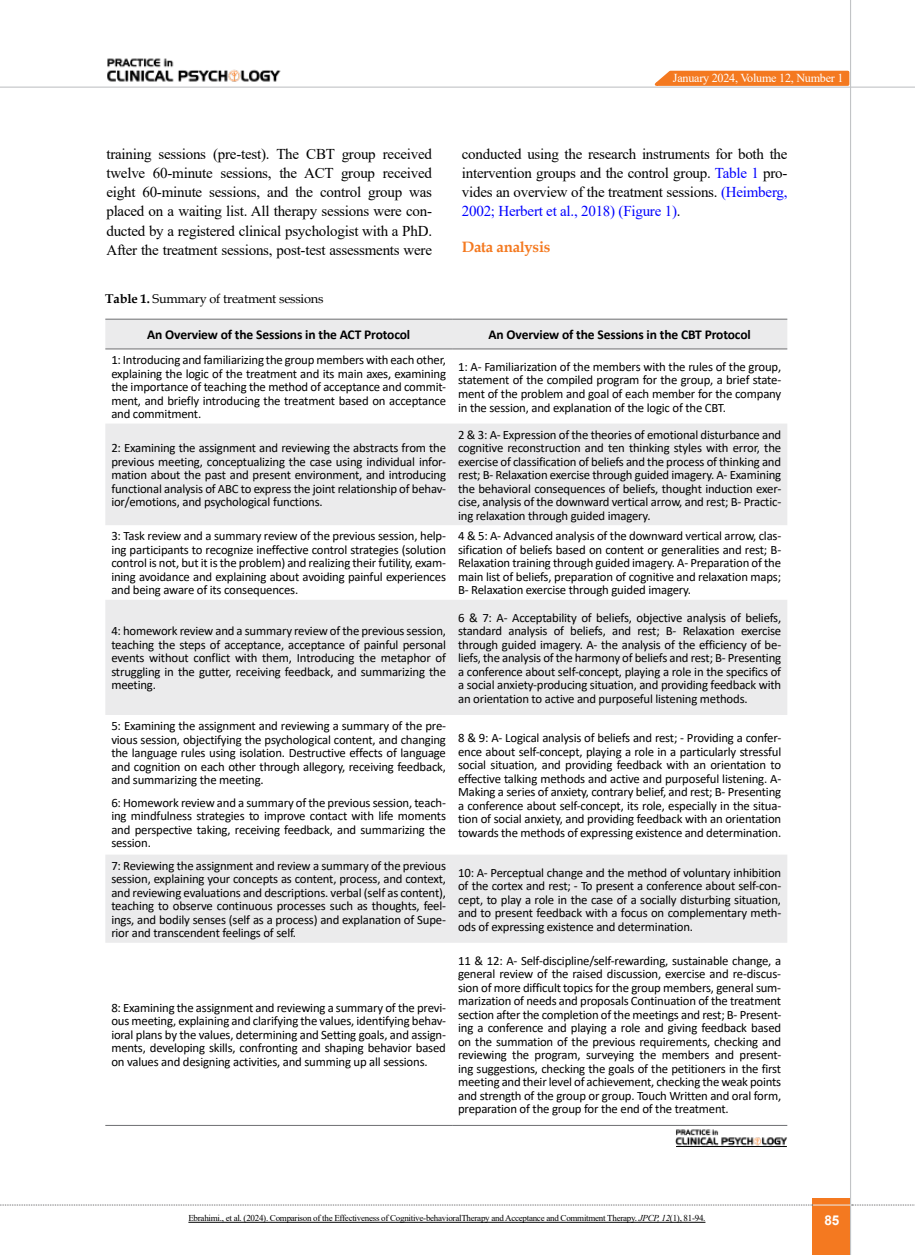
<style>
.page{position:relative;width:915px;height:1255px;background:#fff}
.page>*{position:absolute;margin:0;border:0;box-sizing:border-box;transform-origin:0 0}
.t1{font:15px/19px "Times New Roman";letter-spacing:-.015em;color:#000;text-align:justify}
.t2{font:700 15px "Book Antiqua";letter-spacing:-.02em;color:#f47920}
.t3{font:700 13.5px "Calibri";letter-spacing:-.01em;color:#000}
.t4{font:700 13.5px "Arial";color:#fff}
.t5{font:12.75px/13.5px "Calibri";letter-spacing:-.015em;color:#000;text-align:justify}
.t6{font:12.75px "Book Antiqua";letter-spacing:-.015em;color:#000}
.t7{font:12.15px "Times New Roman";letter-spacing:-.02em;color:#fff}
.t8{font:9px "Times New Roman";letter-spacing:-.03em;color:#000}
.s1{color:#00f}
.s2{font-weight:700}
.s3{font-style:italic}
</style>
<div class="page">
<div style="left:812px;top:1198px;width:38px;height:56px;background:#f47920"></div>
<hr style="left:849px;top:0;width:1px;height:1254px;background:#c2c4c6">
<hr style="left:0;top:87px;width:914px;height:1px;background:#c2c4c6">
<hr style="left:812px;top:1204px;width:38px;height:1px;background:#ebebec">
<svg style="left:0;top:1204px;width:812px;height:1px"></svg>
<svg style="left:851px;top:1204px;width:64px;height:1px"></svg>
<svg style="left:648px;top:69px;width:202px;height:18px;background:#f4944e"></svg>
<img style="left:107px;top:58px;width:174px;height:24px">
<svg style="left:105px;top:320px;width:682px;height:622px;fill:#ebebec"></svg>
<hr style="left:105px;top:319px;width:347px;height:1px;background:#6d6e71">
<hr style="left:452px;top:319px;width:335px;height:1px;background:#6d6e71">
<hr style="left:105px;top:348px;width:347px;height:1px;background:#6d6e71">
<hr style="left:452px;top:348px;width:335px;height:1px;background:#6d6e71">
<hr style="left:105px;top:1124px;width:347px;height:1px;background:#6d6e71">
<hr style="left:452px;top:1124px;width:335px;height:1px;background:#6d6e71">
<img style="left:675px;top:1129px;width:112px;height:18px">
<hr style="left:675px;top:1146px;width:111px;height:1px;background:#000">
<hr style="left:188px;top:1221px;width:517px;height:1px;background:#000">
<p class="t7" style="left:672px;top:69px;width:172px">January 2024, Volume 12, Number 1</p>
<p class="t1" style="left:106px;top:144px;width:327px">training sessions (pre-test). The CBT group received twelve 60-minute sessions, the ACT group received eight 60-minute sessions, and the control group was placed on a waiting list. All therapy sessions were con&shy;ducted by a registered clinical psychologist with a PhD.<br>After the treatment sessions, post-test assessments were</p>
<p class="t1" style="left:461px;top:144px;width:327px">conducted using the research instruments for both the intervention groups and the control group. <span class="s1">Table 1</span> pro&shy;vides an overview of the treatment sessions. <span class="s1">(Heimberg, 2002; Herbert et al., 2018) (Figure 1)</span>.</p>
<p class="t2" style="left:461px;top:236px;width:90px">Data analysis</p>
<p class="t6" style="left:105px;top:290px;width:219px"><span class="s2">Table 1.</span> Summary of treatment sessions</p>
<p class="t3" style="left:147px;top:325px;width:264px">An Overview of the Sessions in the ACT Protocol</p>
<p class="t3" style="left:488px;top:325px;width:264px">An Overview of the Sessions in the CBT Protocol</p>
<p class="t5" style="left:111px;top:353px;width:336px">1: Introducing and familiarizing the group members with each other, explaining the logic of the treatment and its main axes, examining the importance of teaching the method of acceptance and commit&shy;ment, and briefly introducing the treatment based on acceptance and commitment.</p>
<p class="t5" style="left:458px;top:359px;width:324px">1: A- Familiarization of the members with the rules of the group, statement of the compiled program for the group, a brief state&shy;ment of the problem and goal of each member for the company in the session, and explanation of the logic of the CBT.</p>
<p class="t5" style="left:111px;top:441px;width:336px">2: Examining the assignment and reviewing the abstracts from the previous meeting, conceptualizing the case using individual infor&shy;mation about the past and present environment, and introducing functional analysis of ABC to express the joint relationship of behav&shy;ior/emotions, and psychological functions.</p>
<p class="t5" style="left:458px;top:427px;width:324px">2 &amp; 3: A- Expression of the theories of emotional disturbance and cognitive reconstruction and ten thinking styles with error, the exercise of classification of beliefs and the process of thinking and rest; B- Relaxation exercise through guided imagery. A- Examining the behavioral consequences of beliefs, thought induction exer&shy;cise, analysis of the downward vertical arrow, and rest; B- Practic&shy;ing relaxation through guided imagery.</p>
<p class="t5" style="left:111px;top:529px;width:336px">3: Task review and a summary review of the previous session, help&shy;ing participants to recognize ineffective control strategies (solution control is not, but it is the problem) and realizing their futility, exam&shy;ining avoidance and explaining about avoiding painful experiences and being aware of its consequences.</p>
<p class="t5" style="left:458px;top:529px;width:324px">4 &amp; 5: A- Advanced analysis of the downward vertical arrow, clas&shy;sification of beliefs based on content or generalities and rest; B-Relaxation training through guided imagery. A- Preparation of the main list of beliefs, preparation of cognitive and relaxation maps; B- Relaxation exercise through guided imagery.</p>
<p class="t5" style="left:111px;top:624px;width:336px">4: homework review and a summary review of the previous session, teaching the steps of acceptance, acceptance of painful personal events without conflict with them, Introducing the metaphor of struggling in the gutter, receiving feedback, and summarizing the meeting.</p>
<p class="t5" style="left:458px;top:610px;width:324px">6 &amp; 7: A- Acceptability of beliefs, objective analysis of beliefs, standard analysis of beliefs, and rest; B- Relaxation exercise through guided imagery. A- the analysis of the efficiency of be&shy;liefs, the analysis of the harmony of beliefs and rest; B- Presenting a conference about self-concept, playing a role in the specifics of a social anxiety-producing situation, and providing feedback with an orientation to active and purposeful listening methods.</p>
<p class="t5" style="left:111px;top:718px;width:336px">5: Examining the assignment and reviewing a summary of the pre&shy;vious session, objectifying the psychological content, and changing the language rules using isolation. Destructive effects of language and cognition on each other through allegory, receiving feedback, and summarizing the meeting.</p>
<p class="t5" style="left:458px;top:731px;width:324px">8 &amp; 9: A- Logical analysis of beliefs and rest; - Providing a confer&shy;ence about self-concept, playing a role in a particularly stressful social situation, and providing feedback with an orientation to effective talking methods and active and purposeful listening. A-Making a series of anxiety, contrary belief, and rest; B- Presenting a conference about self-concept, its role, especially in the situa&shy;tion of social anxiety, and providing feedback with an orientation towards the methods of expressing existence and determination.</p>
<p class="t5" style="left:111px;top:795px;width:336px">6: Homework review and a summary of the previous session, teach&shy;ing mindfulness strategies to improve contact with life moments and perspective taking, receiving feedback, and summarizing the session.</p>
<p class="t5" style="left:111px;top:858px;width:336px">7: Reviewing the assignment and review a summary of the previous session, explaining your concepts as content, process, and context, and reviewing evaluations and descriptions. verbal (self as content), teaching to observe continuous processes such as thoughts, feel&shy;ings, and bodily senses (self as a process) and explanation of Supe&shy;rior and transcendent feelings of self.</p>
<p class="t5" style="left:458px;top:865px;width:324px">10: A- Perceptual change and the method of voluntary inhibition of the cortex and rest; - To present a conference about self-con&shy;cept, to play a role in the case of a socially disturbing situation, and to present feedback with a focus on complementary meth&shy;ods of expressing existence and determination.</p>
<p class="t5" style="left:111px;top:1000px;width:336px">8: Examining the assignment and reviewing a summary of the previ&shy;ous meeting, explaining and clarifying the values, identifying behav&shy;ioral plans by the values, determining and Setting goals, and assign&shy;ments, developing skills, confronting and shaping behavior based on values and designing activities, and summing up all sessions.</p>
<p class="t5" style="left:458px;top:953px;width:324px">11 &amp; 12: A- Self-discipline/self-rewarding, sustainable change, a general review of the raised discussion, exercise and re-discus&shy;sion of more difficult topics for the group members, general sum&shy;marization of needs and proposals Continuation of the treatment section after the completion of the meetings and rest; B- Present&shy;ing a conference and playing a role and giving feedback based on the summation of the previous requirements, checking and reviewing the program, surveying the members and present&shy;ing suggestions, checking the goals of the petitioners in the first meeting and their level of achievement, checking the weak points and strength of the group or group. Touch Written and oral form, preparation of the group for the end of the treatment.</p>
<p class="t8" style="left:188px;top:1211px;width:518px">Ebrahimi., et al. (2024). Comparison of the Effectiveness of Cognitive-behavioralTherapy and Acceptance and Commitment Therapy. <span class="s3">JPCP, 12</span>(1), 81-94.</p>
<p class="t4" style="left:824px;top:1210px;width:17px">85</p>
</div>
